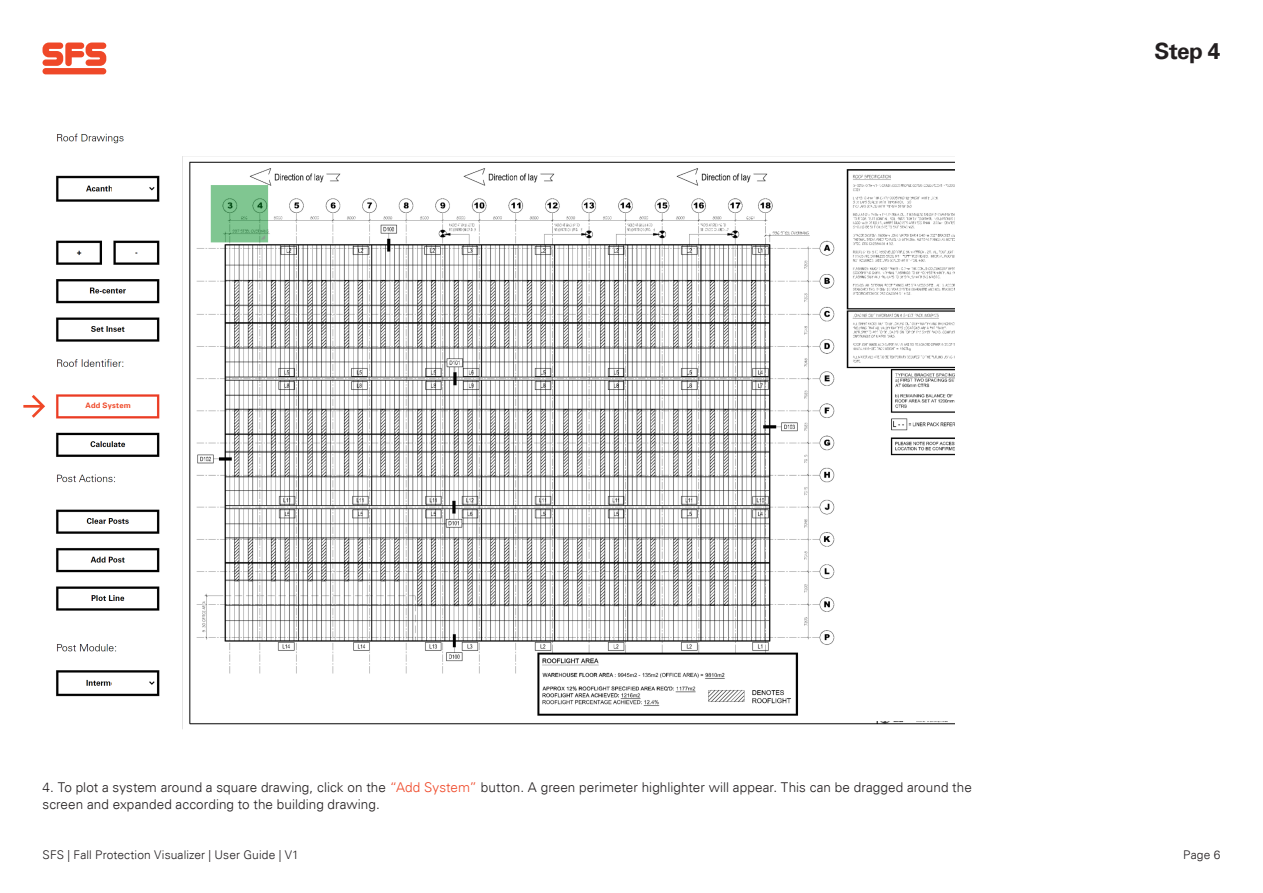
<style>
.page{position:relative;width:1263px;height:893px;background:#fff}
.page>*{position:absolute;margin:0;border:0;box-sizing:border-box;transform-origin:0 0}
.A4_Lead{font:700 22.5px "Univers";color:#231f20}
.A4_Body_text{font:300 13.5px/17px "Univers";letter-spacing:.005em;color:#231f20}
.t1{font:300 12px "Univers";letter-spacing:.01em;color:#231f20}
.A4_Body_text-2{font:700 7.5px "Univers";letter-spacing:.03em;color:#ef4828}
.s1{color:#ef4828}
</style>
<div class="page">
<svg style="left:43px;top:43px;width:63px;height:23px"></svg>
<div style="left:42px;top:68px;width:64px;height:6px;background:#ef4828;border-radius:3px"></div>
<img style="left:56px;top:133px;width:899px;height:596px">
<svg style="left:23px;top:395px;width:22px;height:23px"></svg>
<div style="left:63px;top:401px;width:90px;height:9px;background:#fff"></div>
<div style="left:873px;top:527px;width:94px;height:194px;background:#fff"></div>
<p class="A4_Body_text-2" style="left:86px;top:401px;width:47px">Add System</p>
<p class="A4_Body_text" style="left:43px;top:778px;width:931px">4. To plot a system around a square drawing, click on the <span class="s1">“Add System”</span> button. A green perimeter highlighter will appear. This can be dragged around the screen and expanded according to the building drawing.</p>
<p class="A4_Lead" style="left:1154px;top:38px;width:67px">Step 4</p>
<p class="t1" style="left:43px;top:848px;width:258px">SFS | Fall Protection Visualizer | User Guide | V1</p>
<p class="t1" style="left:1183px;top:848px;width:39px">Page 6</p>
</div>
